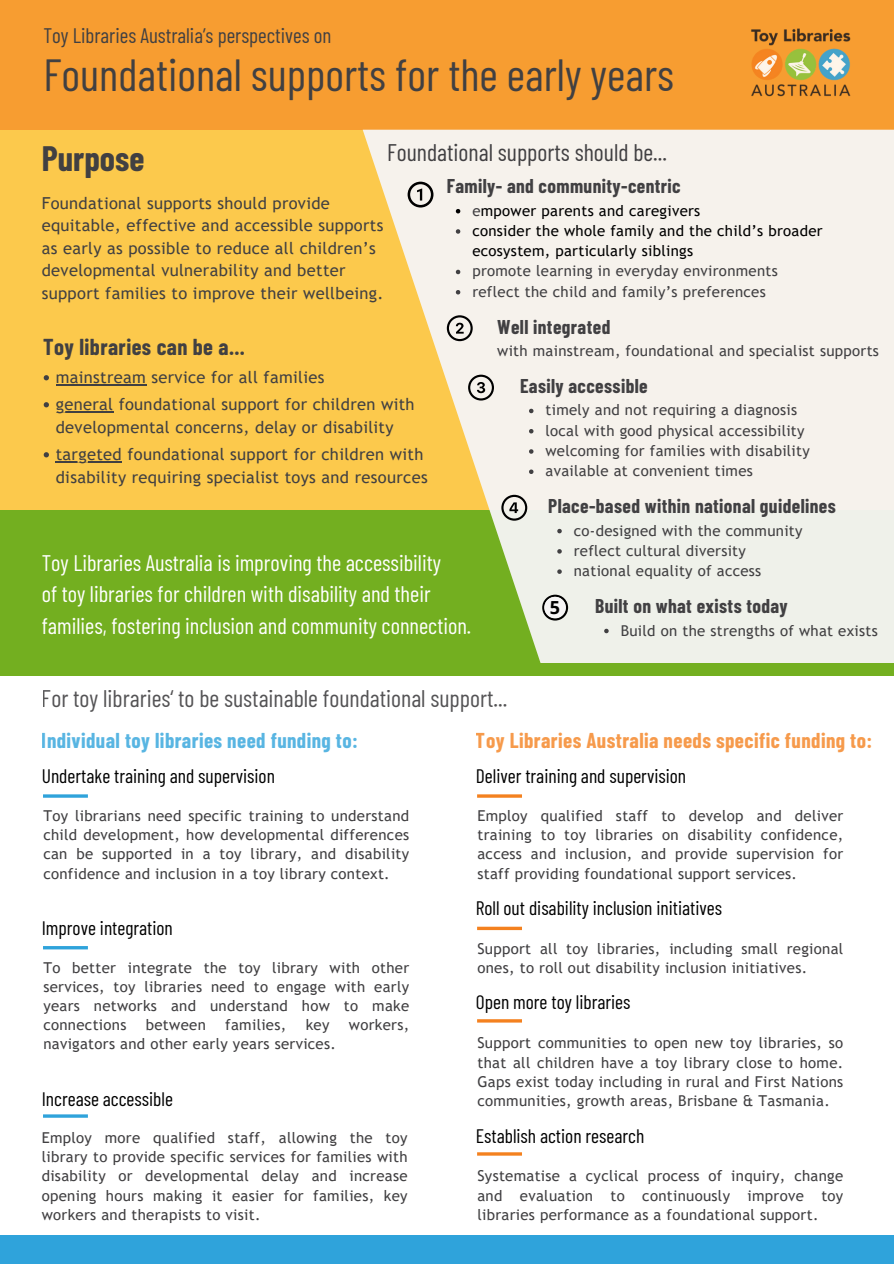
<style>
.page{position:relative;width:894px;height:1264px;background:#fff}
.page>*{position:absolute;margin:0;border:0;box-sizing:border-box;transform-origin:0 0}
.t1{font:45px "Barlow Condensed";color:#414042}
.t2{font:700 34.5px "Barlow Condensed";color:#414042}
.t3{font:24px "Barlow Condensed";color:#414042}
.t4{font:22.5px/31.5px "Barlow Condensed";color:#fff}
.t5{font:700 22.5px "Barlow Condensed";letter-spacing:.02em;color:#414042}
.t6{font:700 21px "Barlow Condensed";letter-spacing:.02em;color:#f4811f}
.t7{font:21px "Barlow Condensed";color:#414042}
.t8{font:700 21px "Barlow Condensed";letter-spacing:.02em;color:#2fa3db}
.t9{font:19.5px "Barlow Condensed";color:#000}
.t10{font:700 19.5px "Barlow Condensed";letter-spacing:.02em;color:#414042}
.t11{font:700 18px "Open Sans";color:#000}
.t12{font:16.5px/22.5px "Trebuchet MS";letter-spacing:.02em;color:#414042}
.t13{font:15px/19.2px "Trebuchet MS";letter-spacing:.02em;color:#414042;text-align:justify}
.t14{font:15px "Trebuchet MS";letter-spacing:.02em;color:#000}
.s1{color:#414042}
.s2{color:#000}
</style>
<div class="page">
<div style="left:0;top:0;width:893px;height:510px;background:#fcc94c"></div>
<div style="left:0;top:0;width:893px;height:130px;background:#f79d31"></div>
<div style="left:0;top:510px;width:893px;height:166px;background:#73af20"></div>
<svg style="left:363px;top:130px;width:530px;height:533px;fill:#f6f2ec"></svg>
<svg style="left:542px;top:594px;width:26px;height:26px"></svg>
<div style="left:544px;top:597px;width:21px;height:21px;background:#f6f5f5;border-radius:50%"></div>
<svg style="left:604px;top:628px;width:4px;height:5px"></svg>
<div style="left:0;top:1235px;width:893px;height:28px;background:#2fa3db"></div>
<svg style="left:407px;top:182px;width:26px;height:25px"></svg>
<svg style="left:455px;top:209px;width:5px;height:4px"></svg>
<svg style="left:455px;top:229px;width:5px;height:5px"></svg>
<svg style="left:455px;top:270px;width:5px;height:4px"></svg>
<svg style="left:455px;top:290px;width:5px;height:4px"></svg>
<svg style="left:446px;top:315px;width:26px;height:26px"></svg>
<svg style="left:468px;top:374px;width:26px;height:26px"></svg>
<svg style="left:529px;top:409px;width:4px;height:4px"></svg>
<svg style="left:529px;top:429px;width:4px;height:4px"></svg>
<svg style="left:529px;top:449px;width:4px;height:5px"></svg>
<svg style="left:529px;top:469px;width:4px;height:5px"></svg>
<svg style="left:501px;top:495px;width:26px;height:25px"></svg>
<svg style="left:557px;top:529px;width:4px;height:4px"></svg>
<svg style="left:557px;top:549px;width:4px;height:4px"></svg>
<svg style="left:557px;top:569px;width:4px;height:5px"></svg>
<hr style="left:43px;top:794px;width:45px;height:3px;background:#2fa3db">
<hr style="left:43px;top:946px;width:45px;height:3px;background:#2fa3db">
<hr style="left:43px;top:1114px;width:45px;height:3px;background:#2fa3db">
<hr style="left:477px;top:794px;width:45px;height:3px;background:#f4811f">
<svg style="left:477px;top:926px;width:45px;height:4px"></svg>
<hr style="left:477px;top:1019px;width:45px;height:3px;background:#f4811f">
<img style="left:751px;top:28px;width:100px;height:69px">
<svg style="left:44px;top:375px;width:5px;height:5px"></svg>
<hr style="left:56px;top:384px;width:90px;height:1px;background:#414042">
<svg style="left:44px;top:402px;width:5px;height:5px"></svg>
<hr style="left:56px;top:411px;width:57px;height:1px;background:#414042">
<svg style="left:44px;top:452px;width:5px;height:5px"></svg>
<hr style="left:56px;top:461px;width:66px;height:1px;background:#414042">
<hr style="left:477px;top:1152px;width:45px;height:3px;background:#f4811f">
<h1 class="t7" style="left:43px;top:22px;width:289px">Toy Libraries Australia’s perspectives on</h1>
<h1 class="t1" style="left:43px;top:46px;width:632px">Foundational supports for the early years</h1>
<p class="t3" style="left:387px;top:137px;width:281px">Foundational supports should be...</p>
<h3 class="t10" style="left:446px;top:174px;width:235px">Family- and community-centric</h3>
<p class="t14" style="left:472px;top:202px;width:229px"><span class="s1">e</span>mpower parents and caregivers</p>
<h4 class="t14" style="left:472px;top:222px;width:352px">consider the whole family and the child’s broader</h4>
<p class="t13" style="left:472px;top:241px;width:307px;line-height:20.2px"><span class="s2">ecosystem, particularly siblings<br></span>promote learning in everyday environments</p>
<p class="t13" style="left:472px;top:282px;width:295px">reflect the child and family’s preferences</p>
<p class="t10" style="left:497px;top:314px;width:115px">Well integrated</p>
<p class="t13" style="left:497px;top:341px;width:383px">with mainstream, foundational and specialist supports</p>
<p class="t10" style="left:520px;top:373px;width:129px">Easily accessible</p>
<p class="t13" style="left:545px;top:400px;width:253px">timely and not requiring a diagnosis</p>
<p class="t13" style="left:545px;top:421px;width:260px">local with good physical accessibility</p>
<p class="t13" style="left:545px;top:441px;width:266px">welcoming for families with disability</p>
<h4 class="t13" style="left:545px;top:461px;width:209px">available at convenient times</h4>
<p class="t10" style="left:548px;top:493px;width:289px">Place-based within national guidelines</p>
<p class="t13" style="left:573px;top:520px;width:230px">co-designed with the community</p>
<p class="t13" style="left:573px;top:541px;width:174px">reflect cultural diversity</p>
<p class="t13" style="left:573px;top:561px;width:189px">national equality of access</p>
<h5 class="t2" style="left:42px;top:137px;width:104px">Purpose</h5>
<p class="t12" style="left:42px;top:192px;width:343px">Foundational supports should provide equitable, effective and accessible supports as early as possible to reduce all children’s developmental vulnerability and better support families to improve their wellbeing.</p>
<h5 class="t5" style="left:43px;top:332px;width:203px">Toy libraries can be a...</h5>
<h5 class="t12" style="left:56px;top:366px;width:270px">mainstream service for all families</h5>
<p class="t12" style="left:56px;top:392px;width:360px;line-height:23px">general foundational support for children with developmental concerns, delay or disability</p>
<h5 class="t12" style="left:56px;top:442px;width:373px;line-height:23px">targeted foundational support for children with disability requiring specialist toys and resources</h5>
<p class="t4" style="left:42px;top:546px;width:431px">Toy Libraries Australia is improving the accessibility<br>of toy libraries for children with disability and their families, fostering inclusion and community connection.</p>
<p class="t11" style="left:549px;top:594px;width:12px">5</p>
<h2 class="t10" style="left:595px;top:593px;width:194px">Built on what exists today</h2>
<p class="t13" style="left:620px;top:620px;width:258px">Build on the strengths of what exists</p>
<h3 class="t3" style="left:42px;top:683px;width:467px">For toy libraries‘ to be sustainable foundational support...</h3>
<h3 class="t8" style="left:42px;top:727px;width:317px">Individual toy libraries need funding to:</h3>
<h3 class="t6" style="left:475px;top:727px;width:398px">Toy Libraries Australia needs specific funding to:</h3>
<h4 class="t9" style="left:475px;top:763px;width:212px">Deliver training and supervision</h4>
<p class="t13" style="left:477px;top:806px;width:367px">Employ qualified staff to develop and deliver training to toy libraries on disability confidence, access and inclusion, and provide supervision for staff providing foundational support services.</p>
<h3 class="t9" style="left:475px;top:895px;width:248px">Roll out disability inclusion initiatives</h3>
<h3 class="t13" style="left:477px;top:938px;width:367px">Support all toy libraries, including small regional ones, to roll out disability inclusion initiatives.</h3>
<h4 class="t9" style="left:475px;top:989px;width:156px">Open more toy libraries</h4>
<h4 class="t13" style="left:477px;top:1033px;width:367px">Support communities to open new toy libraries, so that all children have a toy library close to home.<br>Gaps exist today including in rural and First Nations communities, growth areas, Brisbane &amp; Tasmania.</h4>
<h4 class="t9" style="left:42px;top:763px;width:235px">Undertake training and supervision</h4>
<p class="t13" style="left:43px;top:806px;width:367px">Toy librarians need specific training to understand child development, how developmental differences can be supported in a toy library, and disability confidence and inclusion in a toy library context.</p>
<p class="t9" style="left:42px;top:915px;width:133px">Improve integration</p>
<p class="t13" style="left:43px;top:957px;width:367px">To better integrate the toy library with other services, toy libraries need to engage with early years networks and understand how to make connections</p>
<p class="t13" style="left:146px;top:1015px;width:61px">between</p>
<p class="t13" style="left:225px;top:1015px;width:62px">families,</p>
<p class="t13" style="left:306px;top:1015px;width:25px">key</p>
<p class="t13" style="left:349px;top:1015px;width:62px">workers,</p>
<p class="t13" style="left:43px;top:1034px;width:294px">navigators and other early years services.</p>
<p class="t9" style="left:42px;top:1086px;width:133px">Increase accessible</p>
<p class="t13" style="left:42px;top:1128px;width:367px">Employ more qualified staff, allowing the toy library to provide specific services for families with disability or developmental delay and increase opening hours making it easier for families, key workers and therapists to visit.</p>
<p class="t9" style="left:475px;top:1123px;width:170px">Establish action research</p>
<h5 class="t13" style="left:477px;top:1166px;width:367px">Systematise a cyclical process of inquiry, change and evaluation to continuously improve toy libraries performance as a foundational support.</h5>
</div>
